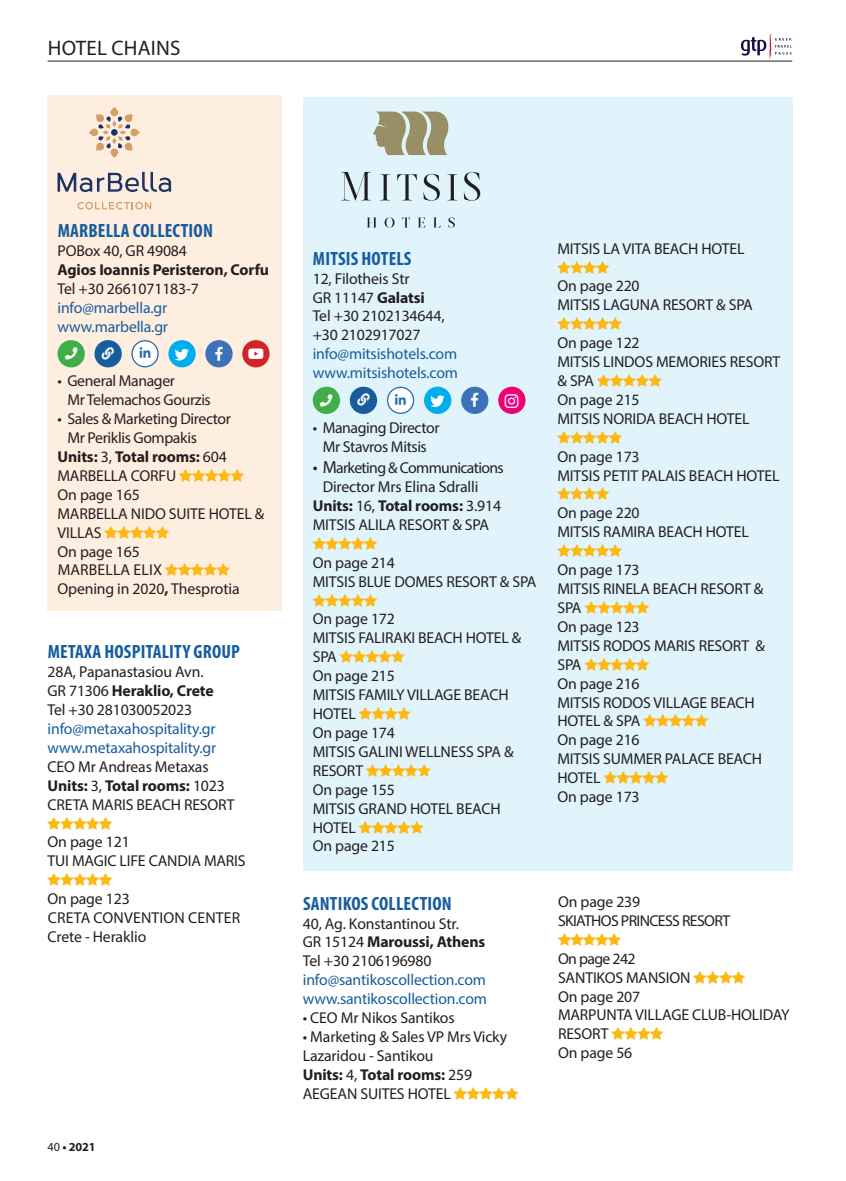
<style>
.page{position:relative;width:846px;height:1181px;background:#fff}
.page>*{position:absolute;margin:0;border:0;box-sizing:border-box;transform-origin:0 0}
.t1{font:21px "Myriad Pro";letter-spacing:.01em;color:#231f20}
.t2{font:700 condensed 19.25px "Myriad Pro";letter-spacing:.01em;color:#175d9e}
.t3{font:15.75px/18.9px "Myriad Pro";letter-spacing:-.01em;color:#231f20}
.t4{font:15.75px/18.9px "Myriad Pro";letter-spacing:-.01em;color:#175d9e}
.t5{font:700 15.75px "Myriad Pro";letter-spacing:-.01em;color:#231f20}
.t6{font:15.75px/18.9px "Myriad Pro";letter-spacing:-.04em;color:#231f20}
.t7{font:15.75px "Myriad Pro";letter-spacing:.01em;color:#231f20}
.t8{font:15.75px "Font Awesome 5 Brands";color:#fff}
.t9{font:14px "Font Awesome 5 Brands";color:#fff}
.t10{font:700 12.25px "Myriad Pro";color:#231f20}
.t11{font:12.25px "Font Awesome 5 Free Solid";color:#fff}
.s1{font-weight:400}
.s2{font-weight:700}
.s3{font-size:17.5px}
</style>
<div class="page">
<hr style="left:48px;top:61px;width:744px;height:1px;background:#231f20">
<svg style="left:740px;top:34px;width:51px;height:25px"></svg>
<div style="left:48px;top:95px;width:234px;height:515px;background:#feeee0"></div>
<svg style="left:77px;top:202px;width:74px;height:7px"></svg>
<svg style="left:57px;top:172px;width:114px;height:20px"></svg>
<svg style="left:89px;top:107px;width:51px;height:51px"></svg>
<div style="left:57px;top:340px;width:28px;height:27px;background:#40ae49;border-radius:50%"></div>
<div style="left:94px;top:340px;width:28px;height:27px;background:#175d9e;border-radius:50%"></div>
<div style="left:132px;top:341px;width:26px;height:26px;background:#fff;border-radius:50%"></div>
<div style="left:131px;top:340px;width:28px;height:27px;border:1px solid #2d6bb0;border-radius:50%"></div>
<div style="left:168px;top:340px;width:28px;height:27px;background:#00aeef;border-radius:50%"></div>
<svg style="left:174px;top:349px;width:15px;height:11px"></svg>
<div style="left:205px;top:340px;width:27px;height:27px;background:#3c72b9;border-radius:50%"></div>
<div style="left:242px;top:340px;width:27px;height:27px;background:#d1232a;border-radius:50%"></div>
<div style="left:303px;top:97px;width:489px;height:773px;background:#e1f4fc"></div>
<svg style="left:341px;top:172px;width:30px;height:28px"></svg>
<svg style="left:380px;top:174px;width:10px;height:26px"></svg>
<svg style="left:397px;top:174px;width:20px;height:26px"></svg>
<svg style="left:423px;top:174px;width:16px;height:27px"></svg>
<svg style="left:447px;top:174px;width:10px;height:26px"></svg>
<svg style="left:463px;top:172px;width:17px;height:29px"></svg>
<svg style="left:366px;top:217px;width:10px;height:10px"></svg>
<svg style="left:384px;top:217px;width:10px;height:10px"></svg>
<svg style="left:402px;top:217px;width:8px;height:10px"></svg>
<svg style="left:417px;top:217px;width:8px;height:10px"></svg>
<svg style="left:433px;top:217px;width:7px;height:10px"></svg>
<svg style="left:448px;top:217px;width:6px;height:10px"></svg>
<svg style="left:373px;top:111px;width:76px;height:44px"></svg>
<div style="left:313px;top:386px;width:27px;height:28px;background:#40ae49;border-radius:50%"></div>
<div style="left:350px;top:386px;width:27px;height:28px;background:#175d9e;border-radius:50%"></div>
<svg style="left:387px;top:387px;width:26px;height:26px"></svg>
<div style="left:387px;top:386px;width:27px;height:28px;border:1px solid #2d6bb0;border-radius:50%"></div>
<div style="left:424px;top:386px;width:27px;height:28px;background:#00aeef;border-radius:50%"></div>
<svg style="left:430px;top:395px;width:14px;height:12px"></svg>
<div style="left:461px;top:386px;width:27px;height:28px;background:#3c72b9;border-radius:50%"></div>
<div style="left:498px;top:386px;width:27px;height:28px;background:#ed0275;border-radius:50%"></div>
<svg style="left:395px;top:394px;width:11px;height:10px"></svg>
<h1 class="t1" style="left:48px;top:35px;width:134px">HOTEL CHAINS</h1>
<p class="t2" style="left:58px;top:219px;width:157px">MARBELLA COLLECTION</p>
<p class="t3" style="left:57px;top:241px;width:131px">POBox 40, GR 49084</p>
<p class="t5" style="left:57px;top:260px;width:213px">Agios Ioannis Peristeron, Corfu</p>
<p class="t3" style="left:57px;top:279px;width:143px">Tel +30 2661071183-7</p>
<p class="t4" style="left:57px;top:298px;width:112px">info@marbella.gr www.marbella.gr</p>
<p class="t11" style="left:102px;top:347px;width:14px">●■</p>
<p class="t9" style="left:248px;top:346px;width:17px">□◆▼◆</p>
<p class="t3" style="left:67px;top:371px;width:145px;text-indent:-10px">• General Manager<br>Mr Telemachos Gourzis</p>
<p class="t3" style="left:57px;top:409px;width:175px">• Sales &amp; Marketing Director</p>
<p class="t3" style="left:67px;top:428px;width:131px">Mr Periklis Gompakis</p>
<p class="t5" style="left:57px;top:446px;width:171px">Units: <span class="s1">3,</span> Total rooms: <span class="s1">604</span></p>
<p class="t3" style="left:57px;top:466px;width:120px">MARBELLA CORFU</p>
<p class="t3" style="left:57px;top:484px;width:84px">On page 165</p>
<p class="t3" style="left:57px;top:503px;width:208px">MARBELLA NIDO SUITE HOTEL &amp;</p>
<p class="t3" style="left:57px;top:522px;width:46px">VILLAS</p>
<p class="t3" style="left:57px;top:541px;width:84px">On page 165</p>
<p class="t7" style="left:58px;top:560px;width:106px">MARBELLA ELIX</p>
<p class="t3" style="left:57px;top:579px;width:183px">Opening in 2020<span class="s2">,</span> Thesprotia</p>
<p class="t2" style="left:313px;top:246px;width:100px">MITSIS HOTELS</p>
<p class="t3" style="left:313px;top:268px;width:133px">12, Filotheis Str<br>GR 11147 <span class="s2">Galatsi<br></span>Tel +30 2102134644, +30 2102917027</p>
<p class="t4" style="left:313px;top:344px;width:147px">info@mitsishotels.com www.mitsishotels.com</p>
<p class="t11" style="left:357px;top:393px;width:14px">●■</p>
<p class="t8" style="left:505px;top:392px;width:15px">■▲▼</p>
<p class="t3" style="left:313px;top:418px;width:128px;text-align:center">• Managing Director<br>Mr Stavros Mitsis</p>
<p class="t6" style="left:313px;top:458px;width:192px"><span class="s3">• M</span>arketing &amp; Communications</p>
<p class="t3" style="left:322px;top:477px;width:157px">Director Mrs Elina Sdralli</p>
<p class="t5" style="left:313px;top:495px;width:190px">Units: <span class="s1">16,</span> Total rooms: <span class="s1">3.914</span></p>
<p class="t3" style="left:313px;top:515px;width:178px">MITSIS ALILA RESORT &amp; SPA</p>
<p class="t3" style="left:313px;top:552px;width:225px">On page 214<br>MITSIS BLUE DOMES RESORT &amp; SPA</p>
<p class="t3" style="left:313px;top:609px;width:210px">On page 172<br>MITSIS FALIRAKI BEACH HOTEL &amp;<br>SPA<br>On page 215<br>MITSIS FAMILY VILLAGE BEACH<br>HOTEL<br>On page 174<br>MITSIS GALINI WELLNESS SPA &amp;<br>RESORT<br>On page 155<br>MITSIS GRAND HOTEL BEACH<br>HOTEL<br>On page 215</p>
<p class="t2" style="left:48px;top:639px;width:194px">METAXA HOSPITALITY GROUP</p>
<p class="t3" style="left:48px;top:662px;width:168px">28A, Papanastasiou Avn.<br>GR 71306 <span class="s2">Heraklio, Crete<br></span>Tel +30 281030052023</p>
<p class="t4" style="left:48px;top:719px;width:170px">info@metaxahospitality.gr www.metaxahospitality.gr</p>
<p class="t3" style="left:48px;top:756px;width:188px">CEO Mr Andreas Metaxas<br><span class="s2">Units:</span> 3, <span class="s2">Total rooms:</span> 1023<br>CRETA MARIS BEACH RESORT</p>
<p class="t3" style="left:48px;top:832px;width:199px">On page 121<br>TUI MAGIC LIFE CANDIA MARIS</p>
<p class="t3" style="left:48px;top:889px;width:194px">On page 123<br>CRETA CONVENTION CENTER<br>Crete - Heraklio</p>
<p class="t2" style="left:303px;top:891px;width:150px">SANTIKOS COLLECTION</p>
<p class="t3" style="left:303px;top:913px;width:184px">40, Ag. Konstantinou Str.<br>GR 15124 <span class="s2">Maroussi, Athens<br></span>Tel +30 2106196980</p>
<p class="t4" style="left:303px;top:970px;width:186px">info@santikoscollection.com www.santikoscollection.com</p>
<p class="t3" style="left:303px;top:1007px;width:153px">• CEO Mr Nikos Santikos</p>
<p class="t3" style="left:303px;top:1026px;width:206px">• Marketing &amp; Sales VP Mrs Vicky<br>Lazaridou - Santikou<br><span class="s2">Units:</span> 4, <span class="s2">Total rooms:</span> 259<br>AEGEAN SUITES HOTEL</p>
<p class="t10" style="left:48px;top:1138px;width:50px"><span class="s1">40</span> • 2021</p>
<p class="t3" style="left:557px;top:238px;width:189px">MITSIS LA VITA BEACH HOTEL</p>
<p class="t3" style="left:557px;top:276px;width:197px">On page 220<br>MITSIS LAGUNA RESORT &amp; SPA</p>
<p class="t3" style="left:557px;top:333px;width:224px">On page 122<br>MITSIS LINDOS MEMORIES RESORT &amp; SPA<br>On page 215<br>MITSIS NORIDA BEACH HOTEL</p>
<p class="t3" style="left:557px;top:446px;width:224px">On page 173<br>MITSIS PETIT PALAIS BEACH HOTEL</p>
<p class="t3" style="left:557px;top:503px;width:193px">On page 220<br>MITSIS RAMIRA BEACH HOTEL</p>
<p class="t3" style="left:557px;top:560px;width:209px">On page 173<br>MITSIS RINELA BEACH RESORT &amp;<br>SPA<br>On page 123<br>MITSIS RODOS MARIS RESORT &amp;<br>SPA<br>On page 216<br>MITSIS RODOS VILLAGE BEACH<br>HOTEL &amp; SPA<br>On page 216<br>MITSIS SUMMER PALACE BEACH<br>HOTEL<br>On page 173</p>
<p class="t6" style="left:558px;top:891px;width:174px">On page 239<br>SKIATHOS PRINCESS RESORT</p>
<p class="t3" style="left:558px;top:948px;width:233px">On page 242<br>SANTIKOS MANSION<br>On page 207<br>MARPUNTA VILLAGE CLUB-HOLIDAY<br>RESORT<br>On page 56</p>
</div>
